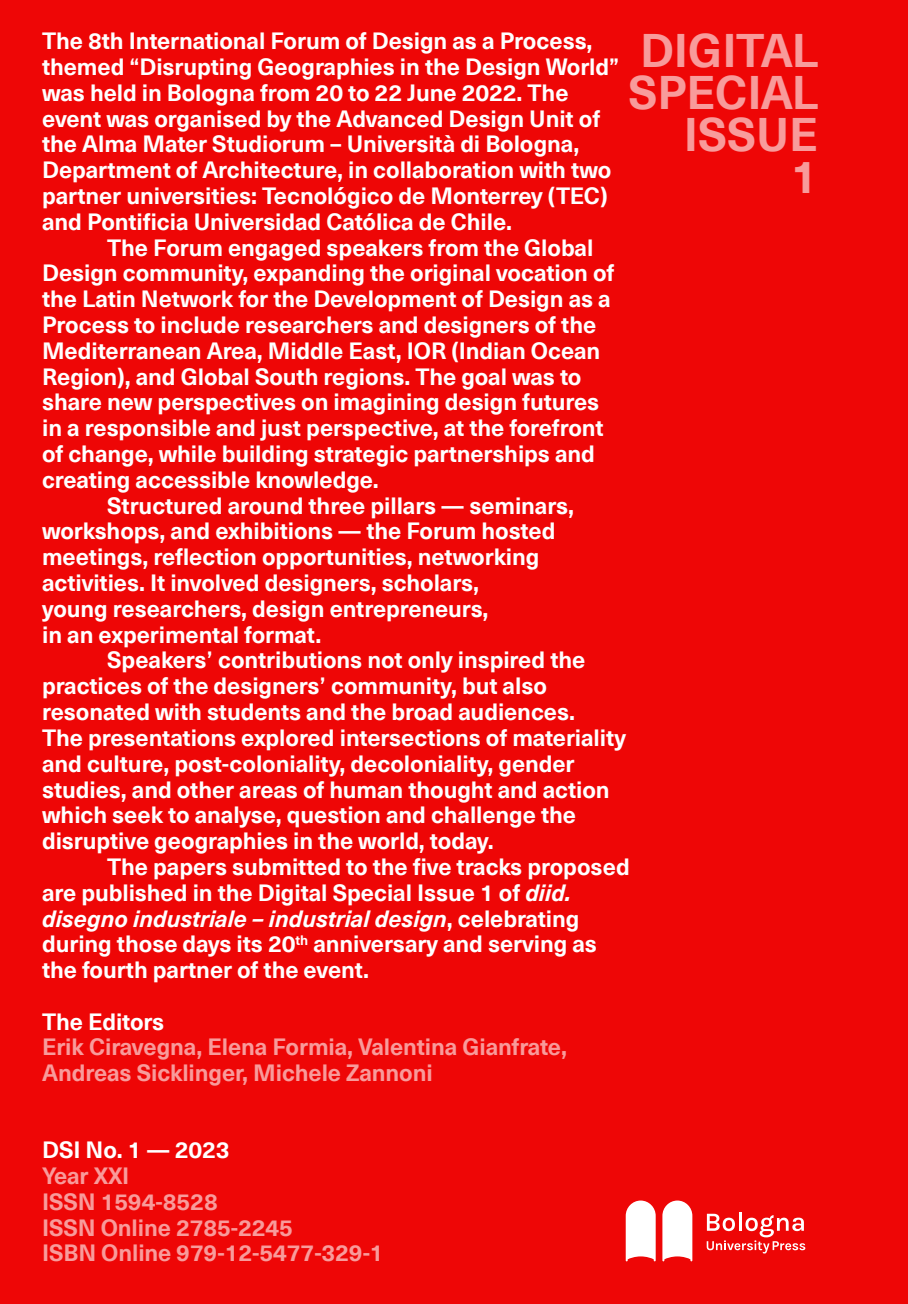
<style>
.page{position:relative;width:908px;height:1304px;background:#fff}
.page>*{position:absolute;margin:0;border:0;box-sizing:border-box;transform-origin:0 0}
.t1{font:700 46px/42px "Neue Haas Unica Pro";color:#f89b9b;text-align:right}
.t2{font:700 23px/25.8px "Neue Haas Unica W1 G";letter-spacing:-.005em;color:#fff}
.t3{font:700 23px/25.8px "Neue Haas Unica W1 G";letter-spacing:-.005em;color:#f89b9b}
.t4{font:italic 700 23px "Neue Haas Unica W1 G";letter-spacing:-.005em;color:#fff}
.s1{font-style:italic}
.s2{font-style:normal}
</style>
<div class="page">
<div style="left:0;top:0;width:907px;height:1304px;background:#ee0606"></div>
<hr style="left:738px;top:1213px;width:3px;height:18px;background:#fff">
<svg style="left:706px;top:1214px;width:99px;height:40px"></svg>
<svg style="left:625px;top:1200px;width:30px;height:61px;background:#fcdddd"></svg>
<svg style="left:662px;top:1200px;width:30px;height:61px;background:#fcdfdf"></svg>
<p class="t2" style="left:42px;top:27px;width:578px">The 8th International Forum of Design as a Process, themed “Disrupting Geographies in the Design World” was held in Bologna from 20 to 22 June 2022. The event was organised by the Advanced Design Unit of the Alma Mater Studiorum – Università di Bologna, Department of Architecture, in collaboration with two partner universities: Tecnológico de Monterrey (TEC) and Pontificia Universidad Católica de Chile.</p>
<p class="t2" style="left:107px;top:233px;width:487px">The Forum engaged speakers from the Global</p>
<p class="t2" style="left:42px;top:259px;width:573px">Design community, expanding the original vocation of</p>
<p class="t2" style="left:42px;top:285px;width:570px">the Latin Network for the Development of Design as a</p>
<p class="t2" style="left:42px;top:311px;width:555px">Process to include researchers and designers of the</p>
<p class="t2" style="left:42px;top:336px;width:559px">Mediterranean Area, Middle East, IOR (Indian Ocean</p>
<p class="t2" style="left:42px;top:362px;width:540px">Region), and Global South regions. The goal was to</p>
<p class="t2" style="left:42px;top:388px;width:558px">share new perspectives on imagining design futures</p>
<p class="t2" style="left:42px;top:414px;width:562px">in a responsible and just perspective, at the forefront</p>
<p class="t2" style="left:42px;top:440px;width:554px">of change, while building strategic partnerships and</p>
<p class="t2" style="left:42px;top:465px;width:338px">creating accessible knowledge.</p>
<p class="t2" style="left:107px;top:491px;width:468px">Structured around three pillars — seminars,</p>
<p class="t2" style="left:42px;top:517px;width:514px">workshops, and exhibitions — the Forum hosted</p>
<p class="t2" style="left:42px;top:543px;width:498px">meetings, reflection opportunities, networking</p>
<p class="t2" style="left:42px;top:569px;width:438px">activities. It involved designers, scholars,</p>
<p class="t2" style="left:42px;top:594px;width:448px">young researchers, design entrepreneurs,</p>
<p class="t2" style="left:42px;top:620px;width:280px">in an experimental format.</p>
<p class="t2" style="left:107px;top:646px;width:479px">Speakers’ contributions not only inspired the</p>
<p class="t2" style="left:42px;top:672px;width:506px">practices of the designers’ community, but also</p>
<p class="t2" style="left:42px;top:698px;width:534px">resonated with students and the broad audiences.</p>
<p class="t2" style="left:42px;top:723px;width:585px">The presentations explored intersections of materiality</p>
<p class="t2" style="left:42px;top:749px;width:533px">and culture, post-coloniality, decoloniality, gender</p>
<p class="t2" style="left:42px;top:775px;width:569px">studies, and other areas of human thought and action</p>
<p class="t2" style="left:42px;top:801px;width:535px">which seek to analyse, question and challenge the</p>
<p class="t2" style="left:42px;top:827px;width:453px">disruptive geographies in the world, today.</p>
<p class="t2" style="left:107px;top:853px;width:524px">The papers submitted to the five tracks proposed</p>
<p class="t2" style="left:42px;top:878px;width:530px">are published in the Digital Special Issue 1 of <span class="s1">diid.</span></p>
<p class="t4" style="left:42px;top:900px;width:538px">disegno industriale – industrial design<span class="s2">, celebrating</span></p>
<p class="t2" style="left:42px;top:930px;width:556px">during those days its 20<sup>th</sup> anniversary and serving as</p>
<p class="t2" style="left:42px;top:956px;width:328px">the fourth partner of the event.</p>
<p class="t2" style="left:42px;top:1007px;width:124px">The Editors</p>
<p class="t3" style="left:42px;top:1033px;width:526px">Erik Ciravegna, Elena Formia, Valentina Gianfrate,<br>Andreas Sicklinger, Michele Zannoni</p>
<h1 class="t1" style="left:628px;top:27px;width:191px">DIGITAL<br>SPECIAL<br>ISSUE<br>1</h1>
<p class="t2" style="left:42px;top:1136px;width:189px">DSI No. 1 — 2023</p>
<p class="t3" style="left:42px;top:1162px;width:343px">Year XXI<br>ISSN 1594-8528<br>ISSN Online 2785-2245<br>ISBN Online 979-12-5477-329-1</p>
</div>
